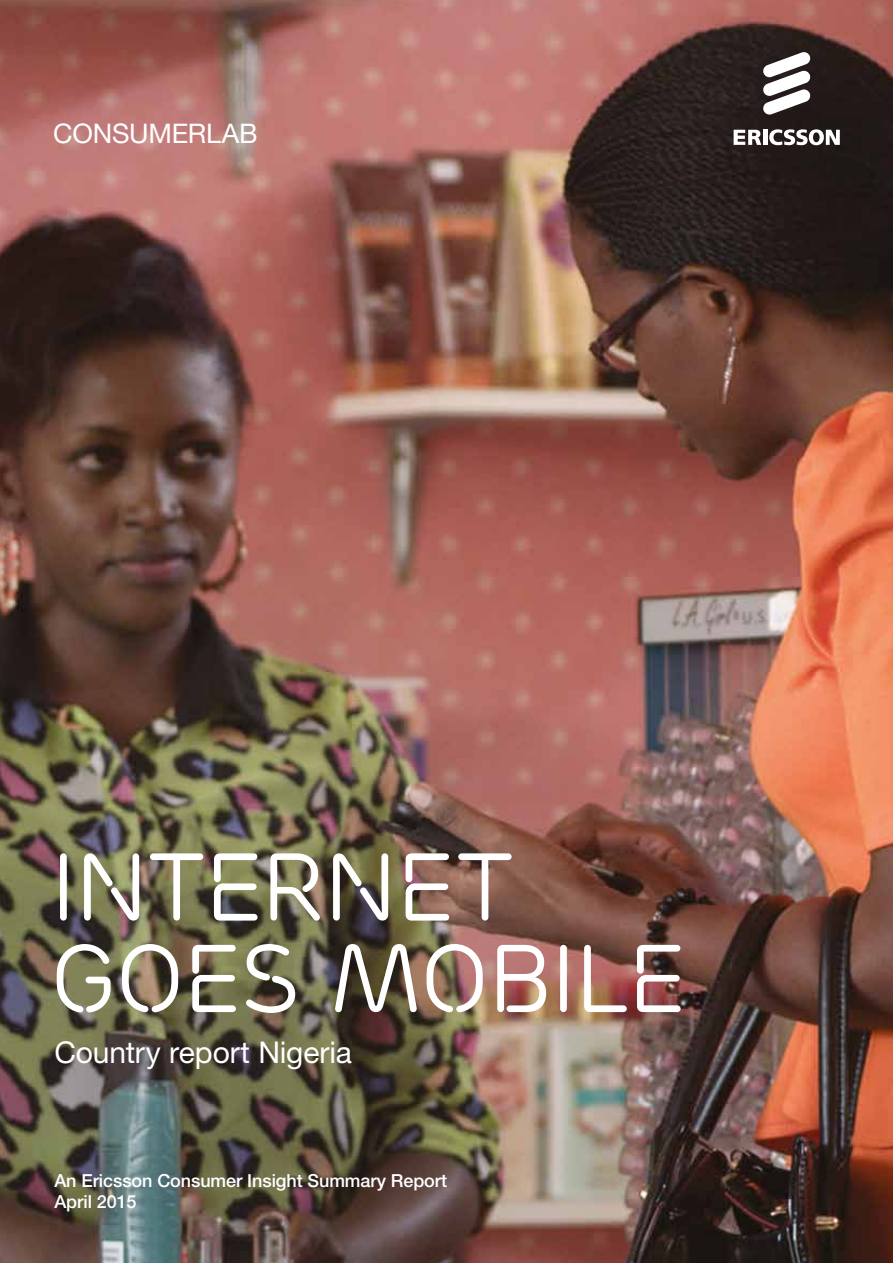
<style>
.page{position:relative;width:893px;height:1263px;background:#fff}
.page>*{position:absolute;margin:0;border:0;box-sizing:border-box;transform-origin:0 0}
.t1{font:96px/91.5px "Ericsson Capital";letter-spacing:-.025em;color:#fff}
.t2{font:30px "Ericsson Sans";letter-spacing:-.005em;color:#fff}
.t3{font:27px "Ericsson Sans";letter-spacing:-.01em;color:#fff}
.t4{font:500 18px/21px "Ericsson Sans";letter-spacing:-.005em;color:#fff}
</style>
<div class="page">
<img style="left:0;top:0;width:893px;height:1263px">
<svg style="left:762px;top:52px;width:49px;height:63px"></svg>
<hr style="left:763px;top:130px;width:4px;height:15px;background:#fff">
<svg style="left:769px;top:128px;width:71px;height:17px"></svg>
<svg style="left:734px;top:130px;width:27px;height:15px"></svg>
<h3 class="t3" style="left:53px;top:118px;width:206px">CONSUMERLAB</h3>
<h1 class="t1" style="left:50px;top:842px;width:639px">INTERNET<br>GOES MOBILE</h1>
<h2 class="t2" style="left:54px;top:1036px;width:299px">Country report Nigeria</h2>
<p class="t4" style="left:54px;top:1170px;width:394px">An Ericsson Consumer Insight Summary Report<br>April 2015</p>
</div>
